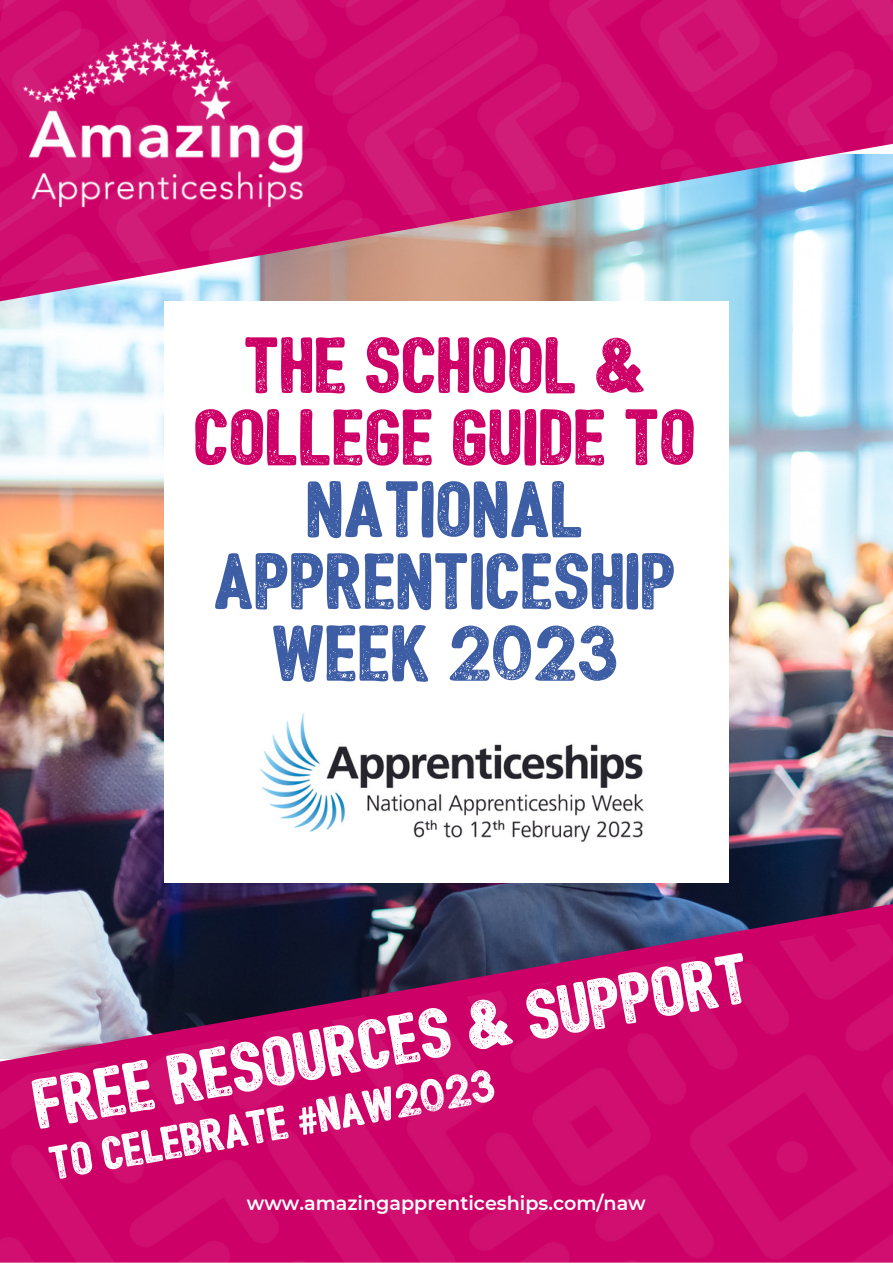
<style>
.page{position:relative;width:893px;height:1264px;background:#fff}
.page>*{position:absolute;margin:0;border:0;box-sizing:border-box;transform-origin:0 0}
.t1{font:75.6px/72px "Bushcraft textured";color:#3d5da5;text-align:center}
.t2{font:75.6px/72px "Bushcraft textured";color:#cd0067;text-align:center}
.t3{font:67.5px "Bushcraft textured";color:#fff}
.t4{font:45px "Bushcraft textured";color:#fff}
.t5{font:600 19.05px "Montserrat";color:#fff}
</style>
<div class="page">
<img style="left:0;top:318px;width:892px;height:585px">
<img style="left:0;top:909px;width:892px;height:353px">
<div style="left:164px;top:301px;width:564px;height:581px;background:#fff"></div>
<img style="left:259px;top:713px;width:385px;height:129px">
<img style="left:0;top:0;width:892px;height:318px">
<h1 class="t2" style="left:195px;top:338px;width:503px">THE SCHOOL &amp;<br>COLLEGE GUIDE TO</h1>
<h1 class="t1" style="left:215px;top:482px;width:464px">NATIONAL<br>APPRENTICESHIP<br>WEEK 2023</h1>
<h2 class="t3" style="left:31px;top:1078px;width:727px;rotate:-10deg">FREE RESOURCES &amp; SUPPORT</h2>
<h3 class="t4" style="left:48px;top:1146px;width:453px;rotate:-10deg">TO CELEBRATE #NAW2023</h3>
<p class="t5" style="left:247px;top:1191px;width:400px">www.amazingapprenticeships.com/naw</p>
</div>
